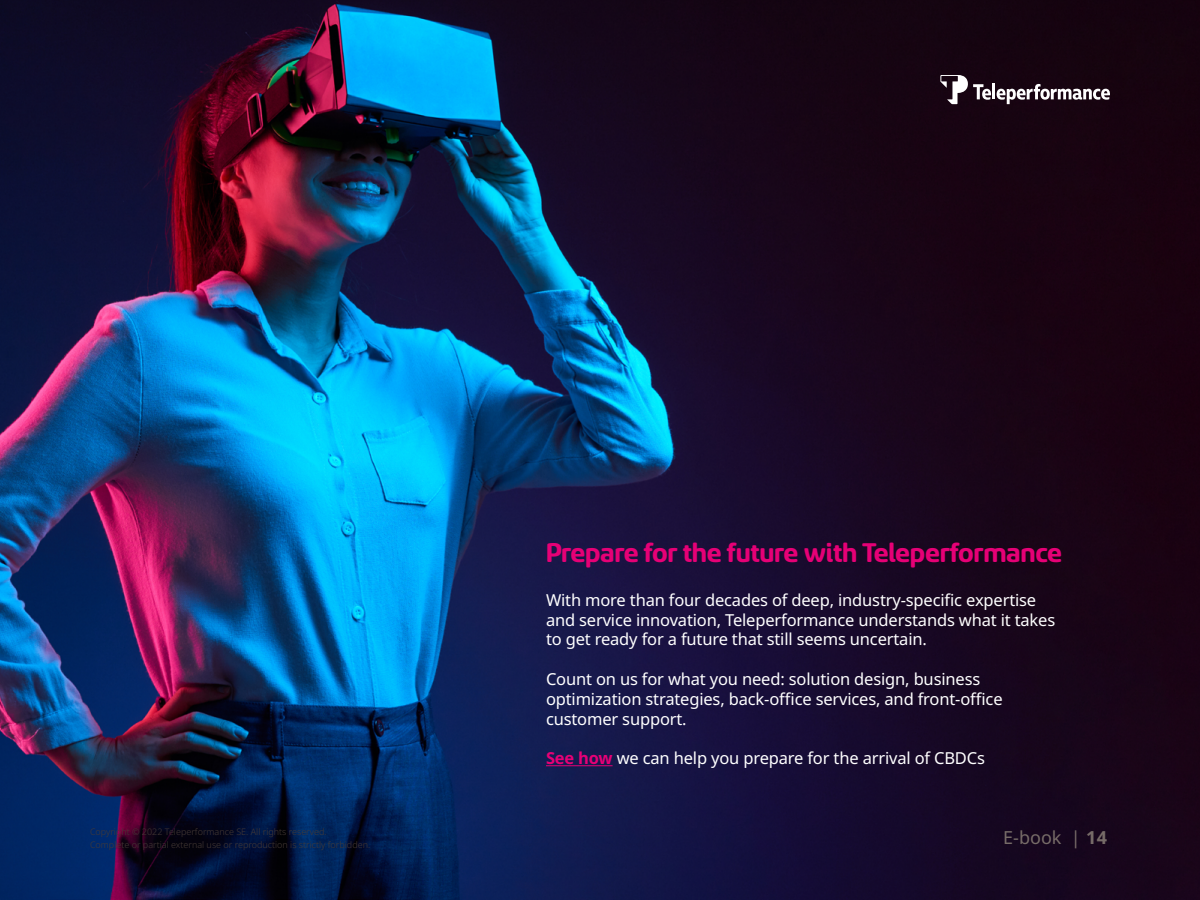
<style>
.page{position:relative;width:1200px;height:900px;background:#fff}
.page>*{position:absolute;margin:0;border:0;box-sizing:border-box;transform-origin:0 0}
.t1{font:700 30px "Sancoale Softened";letter-spacing:-.01em;color:#e60076}
.t2{font:18px "Noto Sans";color:#776c68}
.t3{font:16.5px/19.8px "Noto Sans";letter-spacing:-.01em;color:#fff}
.t4{font:300 9px/13.5px "Noto Sans";color:#453a36}
.s1{font-weight:700;color:#e60076}
.s2{font-weight:700}
</style>
<div class="page">
<img style="left:0;top:0;width:1200px;height:900px">
<hr style="left:546px;top:765px;width:67px;height:1px;background:#e60076">
<svg style="left:940px;top:75px;width:170px;height:29px"></svg>
<p class="t4" style="left:90px;top:825px;width:282px">Copyright © 2022 Teleperformance SE. All rights reserved.<br>Complete or partial external use or reproduction is strictly forbidden.</p>
<h1 class="t1" style="left:546px;top:538px;width:518px">Prepare for the future with Teleperformance</h1>
<p class="t3" style="left:546px;top:590px;width:511px">With more than four decades of deep, industry-specific expertise and service innovation, Teleperformance understands what it takes to get ready for a future that still seems uncertain.</p>
<p class="t3" style="left:546px;top:669px;width:458px">Count on us for what you need: solution design, business optimization strategies, back-office services, and front-office customer support.</p>
<p class="t3" style="left:546px;top:749px;width:440px"><span class="s1">See how</span> we can help you prepare for the arrival of CBDCs</p>
<p class="t2" style="left:1003px;top:825px;width:105px">E-book | <span class="s2">14</span></p>
</div>
